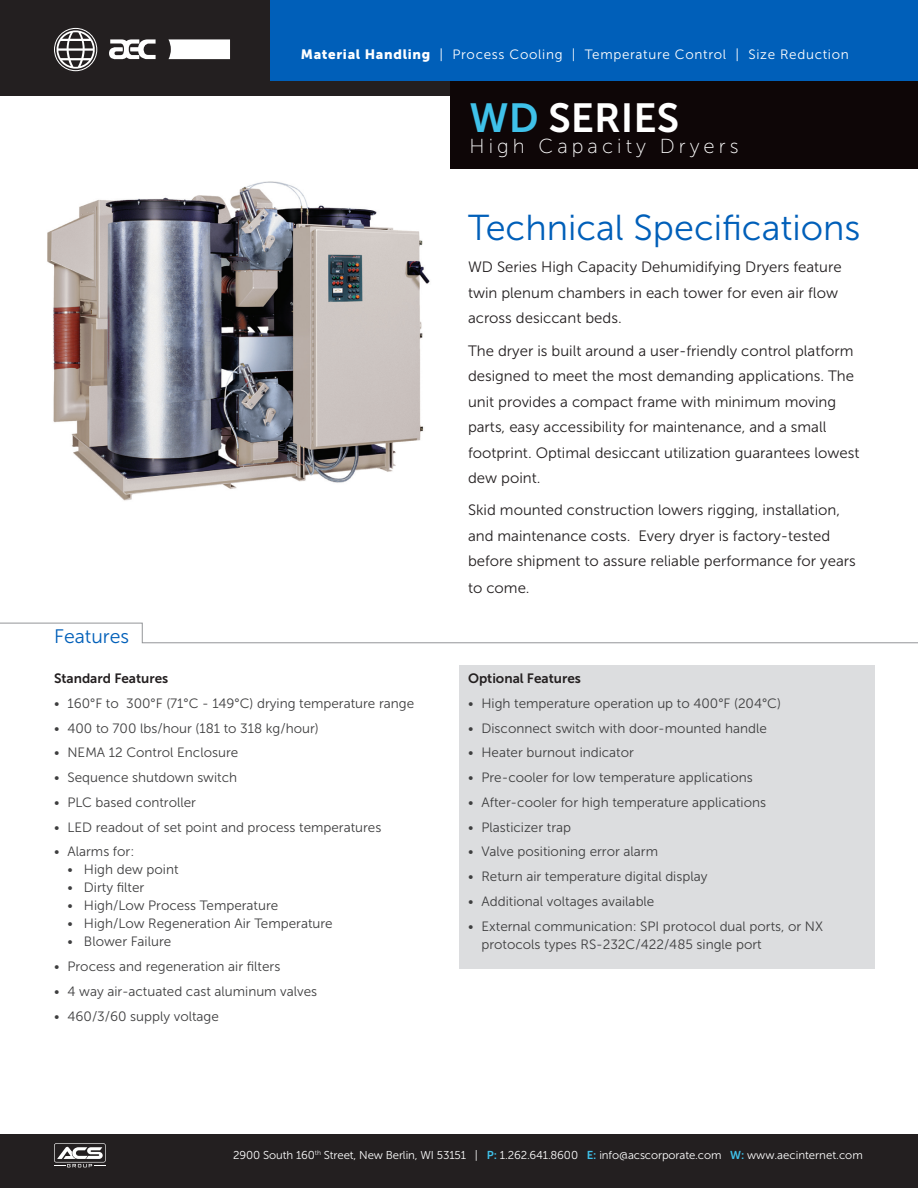
<style>
.page{position:relative;width:918px;height:1188px;background:#fff}
.page>*{position:absolute;margin:0;border:0;box-sizing:border-box;transform-origin:0 0}
.t1{font:40.5px "Museo Sans 700";color:#fff}
.page-text-featured-p{font:36px "Museo Sans 300";color:#005fb9}
.t2{font:20.25px "Museo Sans 100";letter-spacing:.2em;color:#fff}
.page-text-featured-p-2{font:19.5px "Museo Sans 300";color:#005fb9}
.page-text-featured-p-3{font:15px/25.5px "Museo Sans 300";color:#231f20}
.page-text-8{font:13.5px/18px "Museo Sans 300";color:#3e3e3f}
.Top-capabiliities{font:13.5px "Museo Sans 300";letter-spacing:.05em;color:#fff}
.page-text-8-2{font:13.5px "Museo Sans 700";color:#231f20}
.t3{font:11.4px "Museo Sans 300";letter-spacing:-.01em;color:#fff}
.s1{font-family:"Museo Sans 900"}
.s2{color:#3fc1e9}
.s3{font-family:"Museo Sans 700";color:#3fc1e9}
</style>
<div class="page">
<img style="left:47px;top:181px;width:383px;height:320px">
<div style="left:459px;top:665px;width:416px;height:303px;background:#dcdddf"></div>
<svg style="left:0;top:622px;width:918px;height:22px"></svg>
<div style="left:0;top:0;width:918px;height:95px;background:#231f20"></div>
<div style="left:450px;top:0;width:468px;height:168px;background:#0e0607"></div>
<div style="left:270px;top:0;width:648px;height:81px;background:#005fb9"></div>
<svg style="left:168px;top:39px;width:62px;height:20px"></svg>
<svg style="left:54px;top:28px;width:43px;height:43px"></svg>
<svg style="left:109px;top:39px;width:47px;height:20px"></svg>
<div style="left:0;top:1134px;width:918px;height:54px;background:#231f20"></div>
<svg style="left:54px;top:1143px;width:52px;height:24px"></svg>
<p class="Top-capabiliities" style="left:301px;top:47px;width:550px"><span class="s1">Material Handling</span> | Process Cooling | Temperature Control | Size Reduction</p>
<p class="t1" style="left:470px;top:95px;width:211px"><span class="s2">WD</span> SERIES</p>
<p class="t2" style="left:470px;top:135px;width:270px">High Capacity Dryers</p>
<p class="page-text-featured-p-2" style="left:54px;top:626px;width:77px">Features</p>
<p class="page-text-8-2" style="left:54px;top:671px;width:116px">Standard Features</p>
<p class="page-text-8" style="left:54px;top:694px;width:362px">• 160°F to 300°F (71°C - 149°C) drying temperature range</p>
<p class="page-text-8" style="left:54px;top:719px;width:266px">• 400 to 700 lbs/hour (181 to 318 kg/hour)</p>
<p class="page-text-8" style="left:54px;top:744px;width:186px">• NEMA 12 Control Enclosure</p>
<p class="page-text-8" style="left:54px;top:769px;width:185px">• Sequence shutdown switch</p>
<p class="page-text-8" style="left:54px;top:793px;width:144px">• PLC based controller</p>
<p class="page-text-8" style="left:54px;top:818px;width:329px">• LED readout of set point and process temperatures</p>
<p class="page-text-8" style="left:54px;top:843px;width:82px">• Alarms for:</p>
<p class="page-text-8" style="left:68px;top:861px;width:113px">• High dew point</p>
<p class="page-text-8" style="left:68px;top:879px;width:78px">• Dirty filter</p>
<p class="page-text-8" style="left:68px;top:897px;width:212px">• High/Low Process Temperature</p>
<p class="page-text-8" style="left:68px;top:915px;width:267px">• High/Low Regeneration Air Temperature</p>
<p class="page-text-8" style="left:68px;top:933px;width:105px">• Blower Failure</p>
<p class="page-text-8" style="left:54px;top:958px;width:228px">• Process and regeneration air filters</p>
<p class="page-text-8" style="left:54px;top:982px;width:265px">• 4 way air-actuated cast aluminum valves</p>
<p class="page-text-8" style="left:54px;top:1007px;width:166px">• 460/3/60 supply voltage</p>
<p class="page-text-featured-p" style="left:468px;top:208px;width:394px">Technical Specifications</p>
<p class="page-text-featured-p-3" style="left:468px;top:254px;width:375px">WD Series High Capacity Dehumidifying Dryers feature twin plenum chambers in each tower for even air flow across desiccant beds.</p>
<p class="page-text-featured-p-3" style="left:468px;top:338px;width:393px">The dryer is built around a user-friendly control platform designed to meet the most demanding applications. The unit provides a compact frame with minimum moving parts, easy accessibility for maintenance, and a small footprint. Optimal desiccant utilization guarantees lowest dew point.</p>
<p class="page-text-featured-p-3" style="left:468px;top:497px;width:389px">Skid mounted construction lowers rigging, installation, and maintenance costs. Every dryer is factory-tested before shipment to assure reliable performance for years</p>
<p class="page-text-featured-p-3" style="left:468px;top:575px;width:63px">to come.</p>
<p class="page-text-8-2" style="left:468px;top:671px;width:114px">Optional Features</p>
<p class="page-text-8" style="left:468px;top:694px;width:315px">• High temperature operation up to 400°F (204°C)</p>
<p class="page-text-8" style="left:468px;top:719px;width:301px">• Disconnect switch with door-mounted handle</p>
<p class="page-text-8" style="left:468px;top:744px;width:168px">• Heater burnout indicator</p>
<p class="page-text-8" style="left:468px;top:769px;width:286px">• Pre-cooler for low temperature applications</p>
<p class="page-text-8" style="left:468px;top:793px;width:300px">• After-cooler for high temperature applications</p>
<p class="page-text-8" style="left:468px;top:818px;width:105px">• Plasticizer trap</p>
<p class="page-text-8" style="left:468px;top:843px;width:192px">• Valve positioning error alarm</p>
<p class="page-text-8" style="left:468px;top:868px;width:241px">• Return air temperature digital display</p>
<p class="page-text-8" style="left:468px;top:892px;width:188px">• Additional voltages available</p>
<p class="page-text-8" style="left:482px;top:917px;width:343px;text-indent:-14px">• External communication: SPI protocol dual ports, or NX protocols types RS-232C/422/485 single port</p>
<p class="t3" style="left:233px;top:1148px;width:631px">2900 South 160<sup>th</sup> Street, New Berlin, WI 53151 | <span class="s3">P:</span> 1.262.641.8600 <span class="s3">E:</span> info@acscorporate.com <span class="s3">W:</span> www.aecinternet.com</p>
</div>
